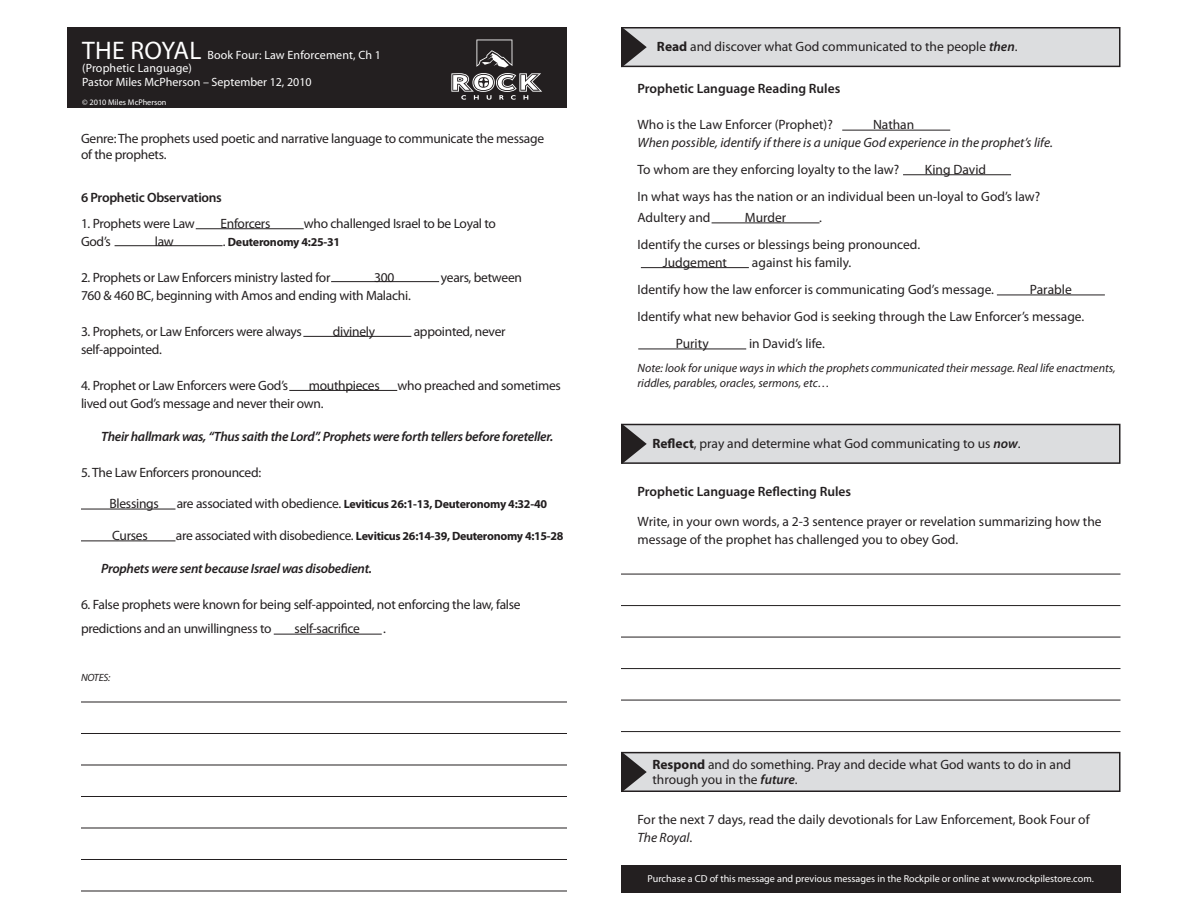
<style>
.page{position:relative;width:1188px;height:918px;background:#fff}
.page>*{position:absolute;margin:0;border:0;box-sizing:border-box;transform-origin:0 0}
.t1{font:13.5px/27px "Myriad Pro";letter-spacing:-.01em;color:#231f20}
.t2{font:italic 600 13.5px "Myriad Pro";letter-spacing:-.02em;color:#231f20}
.t3{font:italic 13.5px "Myriad Pro";color:#231f20}
.t4{font:600 13.5px "Myriad Pro";color:#231f20}
.t5{font:600 13.5px "Myriad Pro";letter-spacing:-.02em;color:#231f20}
.t6{font:700 12px "Myriad Pro";letter-spacing:-.025em;color:#231f20}
.t7{font:italic 12px/15px "Myriad Pro";color:#231f20}
.t8{font:12px/13.5px "Myriad Pro";color:#fff}
.t9{font:italic 10.5px "Myriad Pro";letter-spacing:-.02em;color:#231f20}
.t10{font:10.2px "Myriad Pro";color:#fff}
.t11{font:8.25px "Myriad Pro";color:#fff}
.s1{font-size:25.5px}
.s2{font-weight:400;font-size:13.5px}
.s3{font-weight:700}
.s4{font-weight:600;font-style:italic}
.s5{font-style:italic}
</style>
<div class="page">
<div style="left:622px;top:28px;width:498px;height:38px;background:#dcdddf"></div>
<div style="left:621px;top:27px;width:499px;height:40px;border:2px solid #231f20"></div>
<svg style="left:622px;top:27px;width:25px;height:40px"></svg>
<div style="left:622px;top:424px;width:498px;height:39px;background:#dcdddf"></div>
<div style="left:621px;top:424px;width:499px;height:40px;border:2px solid #231f20"></div>
<svg style="left:622px;top:424px;width:25px;height:40px"></svg>
<div style="left:622px;top:753px;width:498px;height:38px;background:#dcdddf"></div>
<div style="left:621px;top:752px;width:499px;height:40px;border:2px solid #231f20"></div>
<svg style="left:622px;top:752px;width:25px;height:40px"></svg>
<div style="left:621px;top:865px;width:499px;height:27px;background:#231f20"></div>
<div style="left:68px;top:27px;width:499px;height:81px;background:#231f20"></div>
<svg style="left:451px;top:40px;width:91px;height:60px"></svg>
<hr style="left:81px;top:702px;width:486px;height:1px;background:#231f20">
<hr style="left:81px;top:733px;width:486px;height:1px;background:#231f20">
<hr style="left:81px;top:765px;width:486px;height:1px;background:#231f20">
<hr style="left:81px;top:796px;width:486px;height:1px;background:#231f20">
<hr style="left:81px;top:828px;width:486px;height:1px;background:#231f20">
<hr style="left:81px;top:859px;width:486px;height:1px;background:#231f20">
<hr style="left:81px;top:891px;width:486px;height:1px;background:#231f20">
<hr style="left:196px;top:228px;width:108px;height:1px;background:#231f20">
<hr style="left:115px;top:245px;width:108px;height:1px;background:#231f20">
<hr style="left:81px;top:509px;width:95px;height:1px;background:#231f20">
<hr style="left:81px;top:541px;width:95px;height:1px;background:#231f20">
<hr style="left:331px;top:281px;width:108px;height:1px;background:#231f20">
<hr style="left:303px;top:336px;width:108px;height:1px;background:#231f20">
<hr style="left:842px;top:130px;width:108px;height:1px;background:#231f20">
<hr style="left:903px;top:174px;width:108px;height:1px;background:#231f20">
<hr style="left:289px;top:390px;width:108px;height:1px;background:#231f20">
<hr style="left:274px;top:634px;width:108px;height:1px;background:#231f20">
<hr style="left:712px;top:223px;width:108px;height:1px;background:#231f20">
<hr style="left:997px;top:295px;width:108px;height:1px;background:#231f20">
<hr style="left:638px;top:349px;width:108px;height:1px;background:#231f20">
<hr style="left:641px;top:267px;width:108px;height:1px;background:#231f20">
<hr style="left:621px;top:574px;width:499px;height:1px;background:#231f20">
<hr style="left:621px;top:605px;width:499px;height:1px;background:#231f20">
<hr style="left:621px;top:637px;width:499px;height:1px;background:#231f20">
<hr style="left:621px;top:668px;width:499px;height:1px;background:#231f20">
<hr style="left:621px;top:700px;width:499px;height:1px;background:#231f20">
<hr style="left:621px;top:731px;width:499px;height:1px;background:#231f20">
<p class="t8" style="left:82px;top:48px;width:300px"><span class="s1">THE ROYAL</span> Book Four: Law Enforcement, Ch 1 (Prophetic Language)<br>Pastor Miles McPherson – September 12, 2010</p>
<p class="t11" style="left:82px;top:97px;width:86px">© 2010 Miles McPherson</p>
<p class="t1" style="left:81px;top:130px;width:465px;line-height:16.5px">Genre: The prophets used poetic and narrative language to communicate the message of the prophets.</p>
<p class="t5" style="left:81px;top:189px;width:142px">6 Prophetic Observations</p>
<p class="t1" style="left:81px;top:209px;width:115px">1. Prophets were Law</p>
<p class="t1" style="left:221px;top:209px;width:51px">Enforcers</p>
<p class="t1" style="left:304px;top:209px;width:194px">who challenged Israel to be Loyal to</p>
<p class="t1" style="left:81px;top:227px;width:31px">God’s</p>
<p class="t1" style="left:155px;top:227px;width:20px">law</p>
<p class="t6" style="left:223px;top:234px;width:119px"><span class="s2">.</span> Deuteronomy 4:25-31</p>
<p class="t1" style="left:81px;top:263px;width:251px">2. Prophets or Law Enforcers ministry lasted for</p>
<p class="t1" style="left:374px;top:263px;width:22px">300</p>
<p class="t1" style="left:441px;top:263px;width:83px">years, between</p>
<p class="t1" style="left:81px;top:281px;width:331px">760 &amp; 460 BC, beginning with Amos and ending with Malachi.</p>
<p class="t1" style="left:81px;top:317px;width:222px">3. Prophets, or Law Enforcers were always</p>
<p class="t1" style="left:333px;top:317px;width:44px">divinely</p>
<p class="t1" style="left:414px;top:317px;width:93px">appointed, never</p>
<p class="t1" style="left:81px;top:335px;width:82px">self-appointed.</p>
<p class="t1" style="left:81px;top:371px;width:209px">4. Prophet or Law Enforcers were God’s</p>
<p class="t1" style="left:309px;top:371px;width:73px">mouthpieces</p>
<p class="t1" style="left:398px;top:371px;width:165px">who preached and sometimes</p>
<p class="t1" style="left:81px;top:389px;width:244px">lived out God’s message and never their own.</p>
<p class="t2" style="left:101px;top:427px;width:454px">Their hallmark was, “Thus saith the Lord”. Prophets were forth tellers before foreteller.</p>
<p class="t1" style="left:81px;top:458px;width:182px">5. The Law Enforcers pronounced:</p>
<p class="t1" style="left:110px;top:490px;width:51px">Blessings</p>
<p class="t6" style="left:177px;top:496px;width:372px"><span class="s2">are associated with obedience.</span> Leviticus 26:1-13, Deuteronomy 4:32-40</p>
<p class="t1" style="left:112px;top:521px;width:37px">Curses</p>
<p class="t6" style="left:176px;top:528px;width:389px"><span class="s2">are associated with disobedience.</span> Leviticus 26:14-39, Deuteronomy 4:15-28</p>
<p class="t2" style="left:101px;top:560px;width:272px">Prophets were sent because Israel was disobedient.</p>
<p class="t1" style="left:81px;top:592px;width:441px;line-height:24px">6. False prophets were known for being self-appointed, not enforcing the law, false predictions and an unwillingness to</p>
<p class="t1" style="left:295px;top:614px;width:67px">self-sacrifice</p>
<p class="t1" style="left:383px;top:614px;width:4px">.</p>
<p class="t9" style="left:81px;top:671px;width:31px">NOTES:</p>
<p class="t1" style="left:657px;top:33px;width:362px"><span class="s3">Read</span> and discover what God communicated to the people <span class="s4">then</span>.</p>
<p class="t4" style="left:638px;top:80px;width:204px">Prophetic Language Reading Rules</p>
<p class="t1" style="left:638px;top:111px;width:197px">Who is the Law Enforcer (Prophet)?</p>
<p class="t1" style="left:873px;top:111px;width:43px">Nathan</p>
<p class="t3" style="left:638px;top:134px;width:417px">When possible, identify if there is a unique God experience in the prophet’s life.</p>
<p class="t1" style="left:638px;top:156px;width:263px">To whom are they enforcing loyalty to the law?</p>
<p class="t1" style="left:638px;top:156px;width:404px;text-indent:287px">King David<br>In what ways has the nation or an individual been un-loyal to God’s law?</p>
<p class="t1" style="left:638px;top:204px;width:75px">Adultery and</p>
<p class="t1" style="left:745px;top:204px;width:43px">Murder</p>
<p class="t1" style="left:638px;top:204px;width:284px;text-indent:182px">.<br>Identify the curses or blessings being pronounced.</p>
<p class="t1" style="left:752px;top:249px;width:101px">against his family.</p>
<p class="t1" style="left:638px;top:276px;width:358px">Identify how the law enforcer is communicating God’s message.</p>
<p class="t1" style="left:638px;top:303px;width:448px">Identify what new behavior God is seeking through the Law Enforcer’s message.</p>
<p class="t1" style="left:749px;top:330px;width:77px">in David’s life.</p>
<p class="t7" style="left:638px;top:360px;width:480px">Note: look for unique ways in which the prophets communicated their message. Real life enactments, riddles, parables, oracles, sermons, etc…</p>
<p class="t1" style="left:663px;top:249px;width:66px">Judgement</p>
<p class="t1" style="left:1030px;top:276px;width:43px">Parable</p>
<p class="t1" style="left:676px;top:330px;width:34px">Purity</p>
<p class="t1" style="left:652px;top:430px;width:370px"><span class="s3">Reflect</span>, pray and determine what God communicating to us <span class="s4">now</span>.</p>
<p class="t4" style="left:638px;top:483px;width:215px">Prophetic Language Reflecting Rules</p>
<p class="t1" style="left:638px;top:512px;width:466px;line-height:18px">Write, in your own words, a 2-3 sentence prayer or revelation summarizing how the message of the prophet has challenged you to obey God.</p>
<p class="t1" style="left:652px;top:757px;width:420px;line-height:15px"><span class="s3">Respond</span> and do something. Pray and decide what God wants to do in and through you in the <span class="s4">future</span>.</p>
<p class="t1" style="left:638px;top:810px;width:454px;line-height:18px">For the next 7 days, read the daily devotionals for Law Enforcement, Book Four of<br><span class="s5">The Royal</span>.</p>
<p class="t10" style="left:648px;top:873px;width:448px">Purchase a CD of this message and previous messages in the Rockpile or online at www.rockpilestore.com.</p>
</div>
